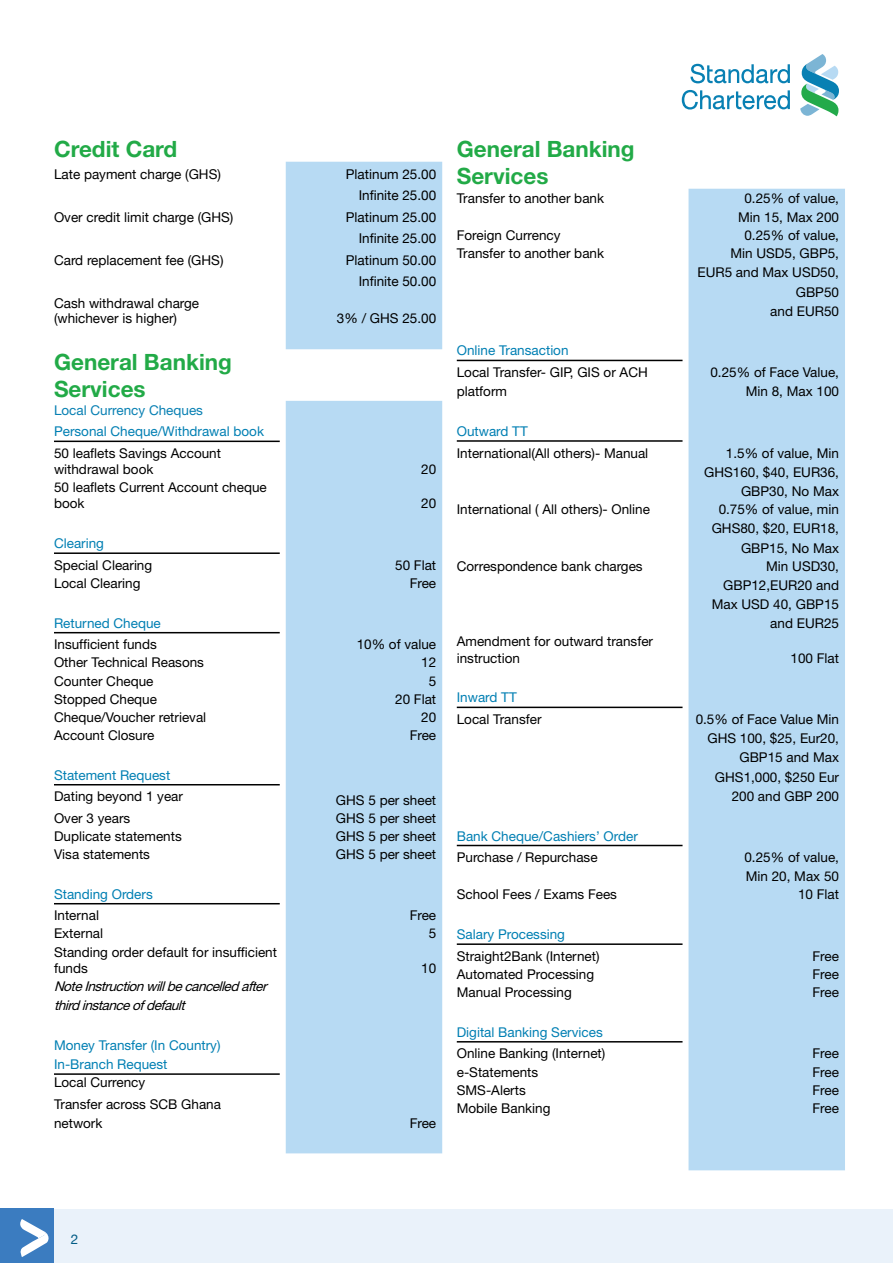
<style>
.page{position:relative;width:893px;height:1263px;background:#fff}
.page>*{position:absolute;margin:0;border:0;box-sizing:border-box;transform-origin:0 0}
.t1{font:700 22.5px/27px "Helvetica Neue LT Std";color:#22aa47}
.t2{font:13.5px/19.2px "Helvetica Neue LT Std";color:#000}
.t3{font:13.5px/19.2px "Helvetica Neue LT Std";color:#007fb3}
.t4{font:13.5px/21.6px "Helvetica Neue";color:#000;text-align:right}
.t5{font:italic 13.5px/19.2px "Helvetica Neue LT Std";color:#000}
.t6{font:13.5px "Helvetica Neue LT Std";color:#0880b3}
.t7{font:13.5px "Helvetica Neue";color:#025c85}
</style>
<div class="page">
<div style="left:53px;top:1209px;width:840px;height:54px;background:#eaf2fa"></div>
<div style="left:0;top:1209px;width:53px;height:54px;background:#3b7cc0"></div>
<svg style="left:690px;top:64px;width:100px;height:19px"></svg>
<svg style="left:682px;top:90px;width:108px;height:20px"></svg>
<svg style="left:800px;top:54px;width:39px;height:62px"></svg>
<svg style="left:20px;top:1219px;width:29px;height:38px"></svg>
<div style="left:286px;top:162px;width:156px;height:991px;background:#b7daf3"></div>
<hr style="left:54px;top:441px;width:226px;height:1px;background:#000">
<hr style="left:54px;top:552px;width:226px;height:2px;background:#000">
<hr style="left:54px;top:632px;width:226px;height:1px;background:#000">
<hr style="left:54px;top:784px;width:226px;height:1px;background:#000">
<hr style="left:54px;top:903px;width:226px;height:1px;background:#000">
<hr style="left:54px;top:1073px;width:226px;height:2px;background:#000">
<div style="left:688px;top:189px;width:157px;height:981px;background:#b7daf3"></div>
<hr style="left:457px;top:360px;width:225px;height:1px;background:#000">
<hr style="left:457px;top:440px;width:225px;height:2px;background:#000">
<hr style="left:457px;top:707px;width:225px;height:1px;background:#000">
<hr style="left:457px;top:845px;width:225px;height:1px;background:#000">
<hr style="left:457px;top:943px;width:225px;height:2px;background:#000">
<hr style="left:457px;top:1041px;width:225px;height:1px;background:#000">
<h1 class="t1" style="left:54px;top:135px;width:125px">Credit Card</h1>
<p class="t4" style="left:54px;top:164px;width:168px">Late payment charge (GHS)</p>
<p class="t4" style="left:346px;top:164px;width:92px">Platinum 25.00<br>Infinite 25.00</p>
<p class="t4" style="left:54px;top:207px;width:181px">Over credit limit charge (GHS)</p>
<p class="t4" style="left:346px;top:207px;width:92px">Platinum 25.00<br>Infinite 25.00</p>
<p class="t4" style="left:54px;top:250px;width:171px">Card replacement fee (GHS)</p>
<p class="t4" style="left:346px;top:250px;width:92px">Platinum 50.00<br>Infinite 50.00</p>
<p class="t4" style="left:54px;top:296px;width:147px;line-height:15.8px;text-align:left">Cash withdrawal charge (whichever is higher)</p>
<p class="t4" style="left:337px;top:309px;width:101px">3% / GHS 25.00</p>
<h1 class="t1" style="left:54px;top:348px;width:179px">General Banking<br>Services</h1>
<p class="t6" style="left:54px;top:402px;width:151px">Local Currency Cheques</p>
<p class="t3" style="left:54px;top:422px;width:212px">Personal Cheque/Withdrawal book</p>
<p class="t2" style="left:54px;top:445px;width:169px;line-height:16.2px">50 leaflets Savings Account withdrawal book</p>
<p class="t2" style="left:54px;top:479px;width:214px;line-height:16.2px">50 leaflets Current Account cheque book</p>
<p class="t2" style="left:421px;top:459px;width:17px">20</p>
<p class="t2" style="left:421px;top:494px;width:17px">20</p>
<p class="t3" style="left:54px;top:534px;width:51px">Clearing</p>
<p class="t2" style="left:54px;top:555px;width:100px">Special Clearing</p>
<p class="t2" style="left:395px;top:555px;width:43px">50 Flat</p>
<p class="t2" style="left:54px;top:573px;width:88px">Local Clearing</p>
<p class="t2" style="left:410px;top:573px;width:28px">Free</p>
<p class="t3" style="left:54px;top:613px;width:108px">Returned Cheque</p>
<p class="t2" style="left:54px;top:635px;width:104px">Insufficient funds</p>
<p class="t2" style="left:357px;top:635px;width:81px">10% of value</p>
<p class="t2" style="left:54px;top:653px;width:152px">Other Technical Reasons</p>
<p class="t2" style="left:421px;top:653px;width:17px">12</p>
<p class="t2" style="left:54px;top:671px;width:101px">Counter Cheque</p>
<p class="t2" style="left:429px;top:671px;width:9px">5</p>
<p class="t2" style="left:54px;top:689px;width:105px">Stopped Cheque</p>
<p class="t2" style="left:395px;top:689px;width:43px">20 Flat</p>
<p class="t2" style="left:54px;top:707px;width:154px">Cheque/Voucher retrieval</p>
<p class="t2" style="left:421px;top:707px;width:17px">20</p>
<p class="t2" style="left:54px;top:725px;width:102px">Account Closure</p>
<p class="t2" style="left:410px;top:725px;width:28px">Free</p>
<p class="t3" style="left:54px;top:765px;width:118px">Statement Request</p>
<p class="t2" style="left:54px;top:787px;width:131px">Dating beyond 1 year</p>
<p class="t2" style="left:336px;top:790px;width:102px">GHS 5 per sheet</p>
<p class="t2" style="left:54px;top:808px;width:78px">Over 3 years</p>
<p class="t2" style="left:336px;top:808px;width:102px">GHS 5 per sheet</p>
<p class="t2" style="left:54px;top:826px;width:129px">Duplicate statements</p>
<p class="t2" style="left:336px;top:826px;width:102px">GHS 5 per sheet</p>
<p class="t2" style="left:54px;top:844px;width:98px">Visa statements</p>
<p class="t2" style="left:336px;top:844px;width:102px">GHS 5 per sheet</p>
<p class="t3" style="left:54px;top:884px;width:100px">Standing Orders</p>
<p class="t2" style="left:54px;top:906px;width:46px">Internal</p>
<p class="t2" style="left:410px;top:906px;width:28px">Free</p>
<p class="t2" style="left:54px;top:924px;width:51px">External</p>
<p class="t2" style="left:429px;top:924px;width:9px">5</p>
<p class="t2" style="left:54px;top:943px;width:225px;line-height:16.2px">Standing order default for insufficient funds</p>
<p class="t2" style="left:421px;top:958px;width:17px">10</p>
<p class="t5" style="left:54px;top:976px;width:218px">NoteInstructionwillbecancelledafter thirdinstanceofdefault</p>
<p class="t3" style="left:54px;top:1035px;width:168px">Money Transfer (In Country)<br>In-Branch Request</p>
<p class="t2" style="left:54px;top:1071px;width:169px;line-height:21.3px">Local Currency<br>Transfer across SCB Ghana</p>
<p class="t2" style="left:54px;top:1113px;width:50px">network</p>
<p class="t2" style="left:410px;top:1113px;width:28px">Free</p>
<h1 class="t1" style="left:457px;top:135px;width:179px">General Banking<br>Services</h1>
<p class="t2" style="left:457px;top:188px;width:149px">Transfer to another bank</p>
<p class="t2" style="left:738px;top:188px;width:102px;text-align:center">0.25% of value,<br>Min 15, Max 200</p>
<p class="t2" style="left:457px;top:225px;width:105px">Foreign Currency</p>
<p class="t2" style="left:744px;top:225px;width:96px">0.25% of value,</p>
<p class="t2" style="left:457px;top:243px;width:149px">Transfer to another bank</p>
<p class="t2" style="left:697px;top:243px;width:143px;text-align:right">Min USD5, GBP5,<br>EUR5 and Max USD50,<br>GBP50<br>and EUR50</p>
<p class="t3" style="left:457px;top:341px;width:113px">Online Transaction</p>
<p class="t2" style="left:457px;top:362px;width:193px">Local Transfer- GIP, GIS or ACH platform</p>
<p class="t2" style="left:710px;top:362px;width:130px;text-align:right">0.25% of Face Value,<br>Min 8, Max 100</p>
<p class="t3" style="left:457px;top:421px;width:73px">Outward TT</p>
<p class="t2" style="left:457px;top:443px;width:193px">International(All others)- Manual</p>
<p class="t2" style="left:704px;top:443px;width:136px;text-align:right">1.5% of value, Min<br>GHS160, $40, EUR36,<br>GBP30, No Max</p>
<p class="t2" style="left:457px;top:499px;width:195px">International ( All others)- Online</p>
<p class="t2" style="left:712px;top:499px;width:129px;text-align:right">0.75% of value, min<br>GHS80, $20, EUR18,<br>GBP15, No Max</p>
<p class="t2" style="left:457px;top:556px;width:187px">Correspondence bank charges</p>
<p class="t2" style="left:712px;top:556px;width:129px;text-align:right">Min USD30,<br>GBP12,EUR20 and<br>Max USD 40, GBP15 and EUR25</p>
<p class="t2" style="left:457px;top:633px;width:198px;line-height:16.2px">Amendment for outward transfer instruction</p>
<p class="t2" style="left:790px;top:648px;width:50px">100 Flat</p>
<p class="t3" style="left:457px;top:688px;width:61px">Inward TT</p>
<p class="t2" style="left:457px;top:709px;width:86px">Local Transfer</p>
<p class="t2" style="left:696px;top:709px;width:145px;text-align:right">0.5% of Face Value Min<br>GHS 100, $25, Eur20,<br>GBP15 and Max<br>GHS1,000, $250 Eur<br>200 and GBP 200</p>
<p class="t3" style="left:457px;top:826px;width:183px">Bank Cheque/Cashiers’ Order</p>
<p class="t2" style="left:457px;top:847px;width:142px">Purchase / Repurchase</p>
<p class="t2" style="left:744px;top:847px;width:96px">0.25% of value,<br>Min 20, Max 50</p>
<p class="t2" style="left:457px;top:885px;width:162px">School Fees / Exams Fees</p>
<p class="t2" style="left:798px;top:885px;width:43px">10 Flat</p>
<p class="t3" style="left:457px;top:924px;width:110px">Salary Processing</p>
<p class="t2" style="left:457px;top:946px;width:144px">Straight2Bank (Internet)</p>
<p class="t2" style="left:812px;top:946px;width:28px">Free</p>
<p class="t2" style="left:457px;top:964px;width:139px">Automated Processing</p>
<p class="t2" style="left:812px;top:964px;width:28px">Free</p>
<p class="t2" style="left:457px;top:982px;width:117px">Manual Processing</p>
<p class="t2" style="left:812px;top:982px;width:28px">Free</p>
<p class="t3" style="left:457px;top:1022px;width:148px">Digital Banking Services</p>
<p class="t2" style="left:457px;top:1044px;width:150px">Online Banking (Internet)</p>
<p class="t2" style="left:812px;top:1044px;width:28px">Free</p>
<p class="t2" style="left:457px;top:1062px;width:83px">e-Statements</p>
<p class="t2" style="left:812px;top:1062px;width:28px">Free</p>
<p class="t2" style="left:457px;top:1080px;width:70px">SMS-Alerts</p>
<p class="t2" style="left:812px;top:1080px;width:28px">Free</p>
<p class="t2" style="left:457px;top:1098px;width:95px">Mobile Banking</p>
<p class="t2" style="left:812px;top:1098px;width:28px">Free</p>
<p class="t7" style="left:71px;top:1230px;width:9px">2</p>
</div>
